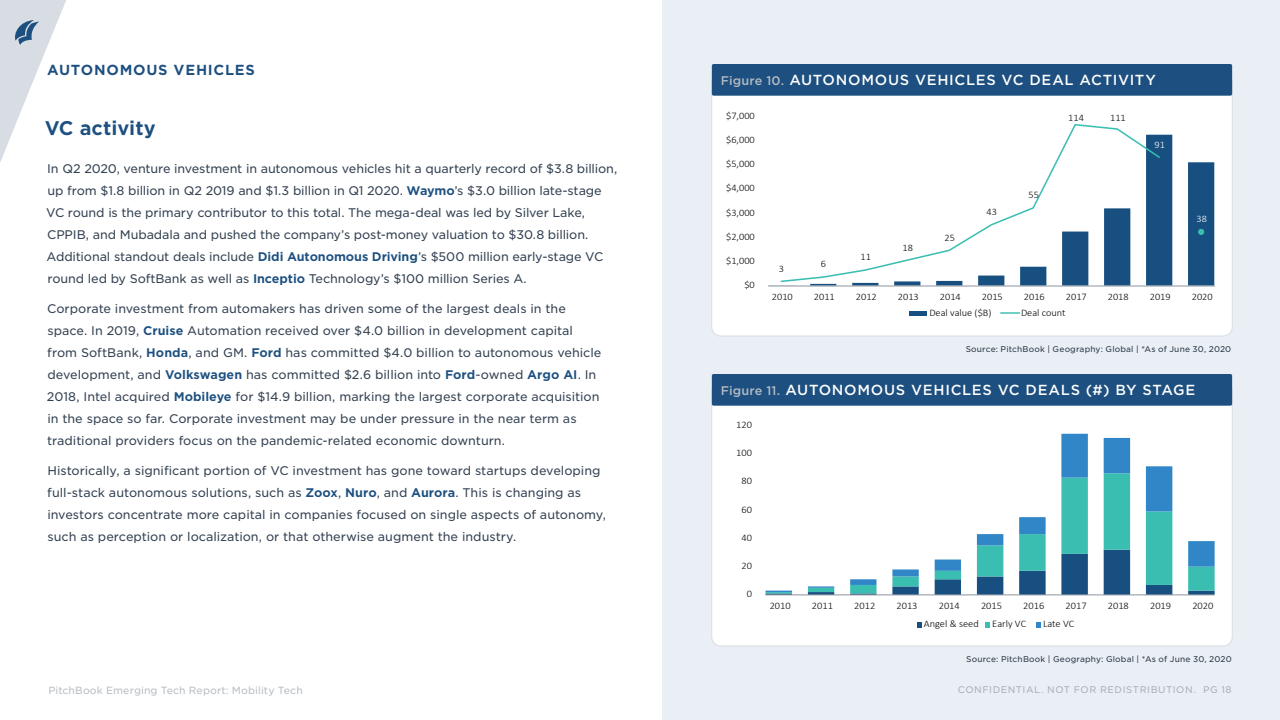
<style>
.page{position:relative;width:1280px;height:720px;background:#fff}
.page>*{position:absolute;margin:0;border:0;box-sizing:border-box;transform-origin:0 0}
.Gotham_Digital_Conte{font:700 19px "Gotham S Sm";color:#1d5080}
.Gotham_Digital_Conte-2{font:500 14px "Gotham S Sm";letter-spacing:.045em;color:#fff}
.Gotham_digital_secti{font:700 14px "Gotham S Sm";letter-spacing:.055em;color:#1d5080}
.Gotham_Digital_Conte-3{font:12px/22px "Gotham S Sm";letter-spacing:-.005em;color:#334152}
.t1{font:300 10.1px "Calibri";color:#040503}
.t2{font:300 10px "Calibri";color:#040503}
.t3{font:10px "Gotham S Sm";letter-spacing:.005em;color:#b7bdc4}
.t4{font:300 10px "Calibri";color:#fff}
.t5{font:9.2px "Gotham S Sm";letter-spacing:.055em;color:#b7bdc4}
.Footnote_fine_print{font:8px "Gotham S Sm";letter-spacing:.02em;color:#283544}
.s1{font-weight:700;color:#1d5080}
.s2{font-size:12px;color:#b7bdc4}
</style>
<div class="page">
<svg style="left:0;top:0;width:66px;height:162px"></svg>
<div style="left:662px;top:0;width:618px;height:720px;background:#e9eff5"></div>
<div style="left:712px;top:73px;width:520px;height:263px;background:#fff;border-radius:9px"></div>
<div style="left:712px;top:64px;width:520px;height:32px;background:#1d5080;border-radius:2px"></div>
<svg style="left:768px;top:135px;width:446px;height:151px"></svg>
<svg style="left:780px;top:124px;width:381px;height:159px"></svg>
<svg style="left:1198px;top:229px;width:6px;height:6px"></svg>
<hr style="left:768px;top:286px;width:446px;height:1px;background:#8c95a2">
<div style="left:910px;top:311px;width:17px;height:5px;background:#174f80"></div>
<svg style="left:1001px;top:312px;width:19px;height:2px"></svg>
<div style="left:712px;top:383px;width:520px;height:263px;background:#fff;border-radius:9px"></div>
<div style="left:712px;top:374px;width:520px;height:32px;background:#1d5080;border-radius:2px"></div>
<svg style="left:766px;top:593px;width:449px;height:2px"></svg>
<svg style="left:766px;top:434px;width:449px;height:158px"></svg>
<hr style="left:766px;top:595px;width:449px;height:1px;background:#8c95a2">
<svg style="left:917px;top:622px;width:5px;height:5px"></svg>
<svg style="left:985px;top:622px;width:5px;height:5px"></svg>
<svg style="left:1036px;top:622px;width:5px;height:5px"></svg>
<p class="Gotham_digital_secti" style="left:47px;top:60px;width:209px">AUTONOMOUS VEHICLES</p>
<p class="Gotham_Digital_Conte" style="left:45px;top:115px;width:113px">VC activity</p>
<p class="Gotham_Digital_Conte-3" style="left:46px;top:157px;width:573px">In Q2 2020, venture investment in autonomous vehicles hit a quarterly record of $3.8 billion, up from $1.8 billion in Q2 2019 and $1.3 billion in Q1 2020. <span class="s1">Waymo</span>’s $3.0 billion late-stage VC round is the primary contributor to this total. The mega-deal was led by Silver Lake, CPPIB, and Mubadala and pushed the company’s post-money valuation to $30.8 billion.<br>Additional standout deals include <span class="s1">Didi Autonomous Driving</span>’s $500 million early-stage VC round led by SoftBank as well as <span class="s1">Inceptio</span> Technology’s $100 million Series A.</p>
<p class="Gotham_Digital_Conte-3" style="left:47px;top:297px;width:556px">Corporate investment from automakers has driven some of the largest deals in the space. In 2019, <span class="s1">Cruise</span> Automation received over $4.0 billion in development capital from SoftBank, <span class="s1">Honda</span>, and GM. <span class="s1">Ford</span> has committed $4.0 billion to autonomous vehicle development, and <span class="s1">Volkswagen</span> has committed $2.6 billion into <span class="s1">Ford</span>-owned <span class="s1">Argo AI</span>. In 2018, Intel acquired <span class="s1">Mobileye</span> for $14.9 billion, marking the largest corporate acquisition in the space so far. Corporate investment may be under pressure in the near term as traditional providers focus on the pandemic-related economic downturn.</p>
<p class="Gotham_Digital_Conte-3" style="left:47px;top:459px;width:560px">Historically, a significant portion of VC investment has gone toward startups developing full-stack autonomous solutions, such as <span class="s1">Zoox</span>, <span class="s1">Nuro</span>, and <span class="s1">Aurora</span>. This is changing as investors concentrate more capital in companies focused on single aspects of autonomy, such as perception or localization, or that otherwise augment the industry.</p>
<p class="Gotham_Digital_Conte-2" style="left:721px;top:71px;width:437px"><span class="s2">Figure 10.</span> AUTONOMOUS VEHICLES VC DEAL ACTIVITY</p>
<p class="t2" style="left:726px;top:109px;width:30px">$7,000</p>
<p class="t2" style="left:726px;top:134px;width:30px">$6,000</p>
<p class="t2" style="left:726px;top:158px;width:30px">$5,000</p>
<p class="t2" style="left:726px;top:182px;width:30px">$4,000</p>
<p class="t2" style="left:726px;top:206px;width:30px">$3,000</p>
<p class="t2" style="left:726px;top:230px;width:30px">$2,000</p>
<p class="t2" style="left:726px;top:254px;width:30px">$1,000</p>
<p class="t2" style="left:744px;top:279px;width:12px">$0</p>
<p class="t2" style="left:779px;top:262px;width:7px">3</p>
<p class="t2" style="left:821px;top:258px;width:7px">6</p>
<p class="t2" style="left:861px;top:251px;width:12px">11</p>
<p class="t2" style="left:903px;top:241px;width:12px">18</p>
<p class="t2" style="left:945px;top:231px;width:12px">25</p>
<p class="t2" style="left:987px;top:206px;width:12px">43</p>
<p class="t2" style="left:1029px;top:189px;width:12px">55</p>
<p class="t2" style="left:1068px;top:111px;width:17px">114</p>
<p class="t2" style="left:1110px;top:111px;width:17px">111</p>
<p class="t4" style="left:1155px;top:138px;width:12px">91</p>
<p class="t4" style="left:1197px;top:213px;width:12px">38</p>
<p class="t2" style="left:772px;top:291px;width:22px">2010</p>
<p class="t2" style="left:814px;top:291px;width:22px">2011</p>
<p class="t2" style="left:856px;top:291px;width:22px">2012</p>
<p class="t2" style="left:898px;top:291px;width:22px">2013</p>
<p class="t2" style="left:940px;top:291px;width:22px">2014</p>
<p class="t2" style="left:982px;top:291px;width:22px">2015</p>
<p class="t2" style="left:1024px;top:291px;width:22px">2016</p>
<p class="t2" style="left:1066px;top:291px;width:22px">2017</p>
<p class="t2" style="left:1108px;top:291px;width:22px">2018</p>
<p class="t2" style="left:1150px;top:291px;width:22px">2019</p>
<p class="t2" style="left:1192px;top:291px;width:22px">2020</p>
<p class="t2" style="left:929px;top:306px;width:64px">Deal value ($B)</p>
<p class="t2" style="left:1021px;top:306px;width:46px">Deal count</p>
<p class="Footnote_fine_print" style="left:966px;top:344px;width:267px">Source: PitchBook | Geography: Global | *As of June 30, 2020</p>
<p class="Gotham_Digital_Conte-2" style="left:721px;top:381px;width:476px"><span class="s2">Figure 11.</span> AUTONOMOUS VEHICLES VC DEALS (#) BY STAGE</p>
<p class="t1" style="left:736px;top:418px;width:17px">120</p>
<p class="t1" style="left:736px;top:447px;width:17px">100</p>
<p class="t1" style="left:741px;top:475px;width:12px">80</p>
<p class="t1" style="left:741px;top:503px;width:12px">60</p>
<p class="t1" style="left:741px;top:531px;width:12px">40</p>
<p class="t1" style="left:741px;top:560px;width:12px">20</p>
<p class="t1" style="left:747px;top:588px;width:7px">0</p>
<p class="t1" style="left:770px;top:600px;width:23px">2010</p>
<p class="t1" style="left:812px;top:600px;width:23px">2011</p>
<p class="t1" style="left:854px;top:600px;width:23px">2012</p>
<p class="t1" style="left:896px;top:600px;width:23px">2013</p>
<p class="t1" style="left:939px;top:600px;width:23px">2014</p>
<p class="t1" style="left:981px;top:600px;width:23px">2015</p>
<p class="t1" style="left:1023px;top:600px;width:23px">2016</p>
<p class="t1" style="left:1066px;top:600px;width:23px">2017</p>
<p class="t1" style="left:1108px;top:600px;width:23px">2018</p>
<p class="t1" style="left:1150px;top:600px;width:23px">2019</p>
<p class="t1" style="left:1192px;top:600px;width:23px">2020</p>
<p class="t1" style="left:924px;top:618px;width:56px">Angel &amp; seed</p>
<p class="t1" style="left:992px;top:618px;width:36px">Early VC</p>
<p class="t1" style="left:1043px;top:618px;width:33px">Late VC</p>
<p class="Footnote_fine_print" style="left:966px;top:654px;width:267px">Source: PitchBook | Geography: Global | *As of June 30, 2020</p>
<p class="t3" style="left:48px;top:684px;width:256px">PitchBook Emerging Tech Report: Mobility Tech</p>
<p class="t5" style="left:958px;top:684px;width:275px">CONFIDENTIAL. NOT FOR REDISTRIBUTION. PG 18</p>
</div>
